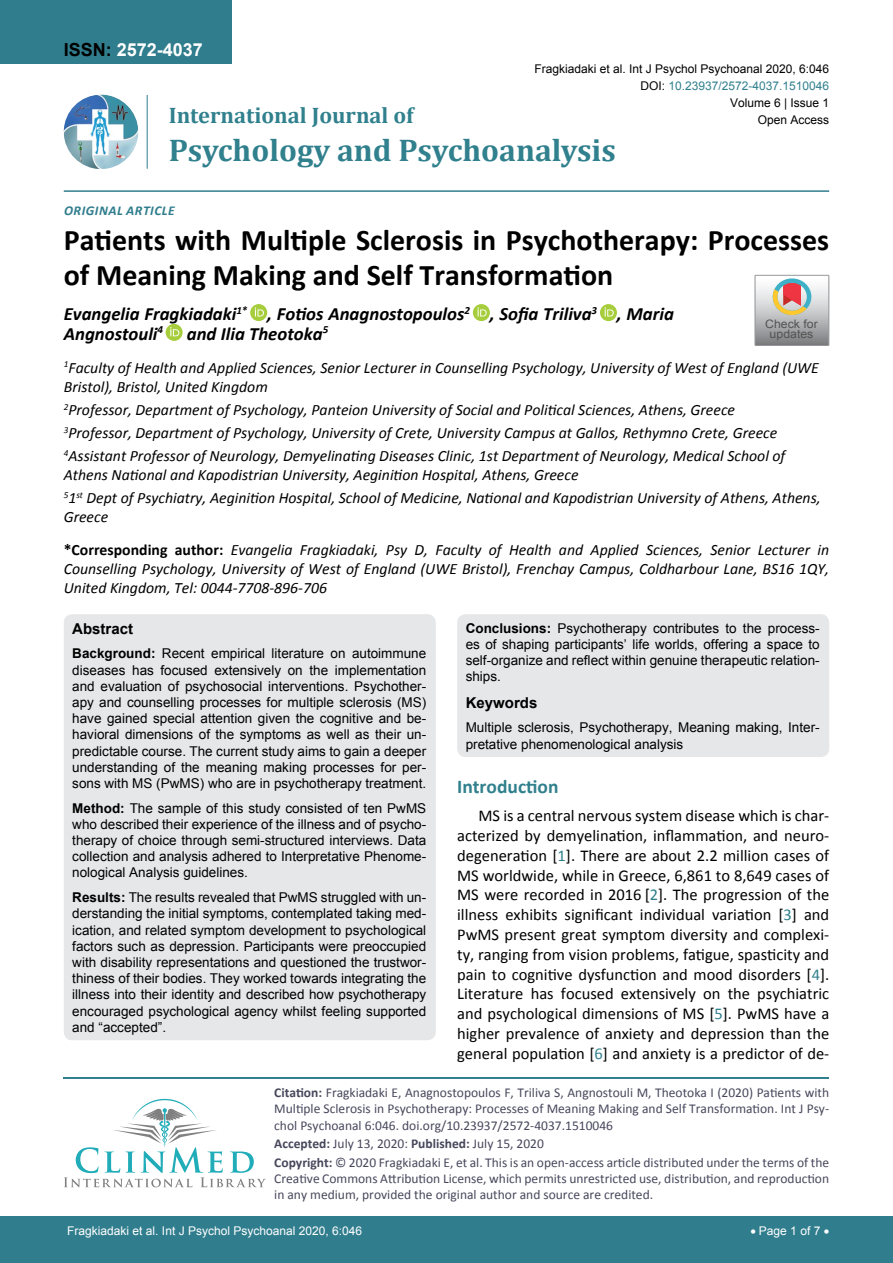
<style>
.page{position:relative;width:893px;height:1263px;background:#fff}
.page>*{position:absolute;margin:0;border:0;box-sizing:border-box;transform-origin:0 0}
.t1{font:700 31.5px "Cambria";color:#30808d}
.t2{font:700 30px/34.5px "Calibri";color:#000}
.t3{font:700 22.5px "Cambria";color:#30808d}
.t4{font:700 19.5px "Calibri";color:#30808d}
.t5{font:italic 700 18.75px/19.8px "Calibri";color:#000}
.t6{font:700 18px "Arial";color:#fff}
.t7{font:16.5px/19.8px "Calibri";color:#000;text-align:justify}
.t8{font:italic 15.75px/23.1px "Calibri";color:#000}
.t9{font:700 15px "Arial";color:#000}
.t10{font:13.5px/16.2px "Arial";color:#000;text-align:justify}
.t11{font:13.5px/16.2px "Calibri";color:#47475c}
.t12{font:italic 700 13.5px "Calibri";letter-spacing:.04em;color:#307d8d}
.t13{font:12px "Arial";color:#000}
.t14{font:12px "Arial";color:#fff}
.t15{font:12px "Arial";color:#30808d}
.t16{font:11.7px/10.1px "Arial";color:#535353;text-align:center;scale:1.06 1}
.s1{color:#000}
.s2{font-weight:700;font-style:normal}
.s3{font-weight:700}
.s4{color:#30808d}
</style>
<div class="page">
<div style="left:0;top:0;width:231px;height:64px;background:#307d8d"></div>
<img style="left:64px;top:95px;width:74px;height:74px;border-radius:37px">
<hr style="left:147px;top:95px;width:1px;height:74px;background:#307d8d">
<hr style="left:64px;top:190px;width:765px;height:2px;background:#307d8d">
<hr style="left:64px;top:1077px;width:765px;height:1px;background:#30808d">
<svg style="left:64px;top:1099px;width:202px;height:88px"></svg>
<div style="left:0;top:1217px;width:893px;height:46px;background:#307d8d"></div>
<svg style="left:250px;top:304px;width:17px;height:17px"></svg>
<svg style="left:255px;top:307px;width:9px;height:10px"></svg>
<div style="left:473px;top:304px;width:17px;height:17px;background:#a6cd3c;border-radius:50%"></div>
<svg style="left:477px;top:307px;width:10px;height:10px"></svg>
<div style="left:600px;top:304px;width:17px;height:17px;background:#a6cd3c;border-radius:50%"></div>
<svg style="left:604px;top:307px;width:10px;height:10px"></svg>
<svg style="left:166px;top:324px;width:17px;height:17px"></svg>
<svg style="left:170px;top:327px;width:10px;height:9px"></svg>
<div style="left:64px;top:614px;width:372px;height:426px;background:#e6e7e8;border-radius:9px"></div>
<div style="left:457px;top:614px;width:372px;height:143px;background:#e6e7e8;border-radius:9px"></div>
<svg style="left:755px;top:275px;width:74px;height:71px;background:#bcb6b3"></svg>
<h3 class="t6" style="left:64px;top:38px;width:141px"><span class="s1">ISSN:</span> 2572-4037</h3>
<p class="t13" style="left:534px;top:60px;width:296px">Fragkiadaki et al. Int J Psychol Psychoanal 2020, 6:046</p>
<h3 class="t3" style="left:169px;top:100px;width:246px">International Journal of</h3>
<h1 class="t1" style="left:169px;top:128px;width:448px">Psychology and Psychoanalysis</h1>
<p class="t12" style="left:64px;top:202px;width:112px">Original Article</p>
<p class="t15" style="left:640px;top:78px;width:190px"><span class="s1">DOI:</span> 10.23937/2572-4037.1510046</p>
<p class="t13" style="left:758px;top:112px;width:73px">Open Access</p>
<p class="t13" style="left:730px;top:95px;width:101px">Volume 6 | Issue 1</p>
<h2 class="t2" style="left:64px;top:223px;width:767px">Patients with Multiple Sclerosis in Psychotherapy: Processes of Meaning Making and Self Transformation</h2>
<h3 class="t5" style="left:64px;top:304px;width:612px">Evangelia Fragkiadaki<sup>1*</sup> , Fotios Anagnostopoulos<sup>2</sup> , Sofia Triliva<sup>3</sup> , Maria<br>Angnostouli<sup>4</sup></h3>
<p class="t16" style="left:765px;top:319px;width:51px">Check for updates</p>
<h3 class="t5" style="left:187px;top:324px;width:143px">and Ilia Theotoka<sup>5</sup></h3>
<p class="t8" style="left:64px;top:357px;width:757px;line-height:18.9px"><sup>1</sup>Faculty of Health and Applied Sciences, Senior Lecturer in Counselling Psychology, University of West of England (UWE<br>Bristol), Bristol, United Kingdom</p>
<p class="t8" style="left:64px;top:397px;width:723px"><sup>2</sup>Professor, Department of Psychology, Panteion University of Social and Political Sciences, Athens, Greece<br><sup>3</sup>Professor, Department of Psychology, University of Crete, University Campus at Gallos, Rethymno Crete, Greece<br><sup>4</sup>Assistant Professor of Neurology, Demyelinating Diseases Clinic, 1st Department of Neurology, Medical School of</p>
<p class="t8" style="left:64px;top:463px;width:758px">Athens National and Kapodistrian University, Aeginition Hospital, Athens, Greece<br><sup>5</sup>1<sup>st</sup> Dept of Psychiatry, Aeginition Hospital, School of Medicine, National and Kapodistrian University of Athens, Athens,</p>
<p class="t8" style="left:64px;top:500px;width:767px;line-height:33px">Greece<br><span class="s2">*Corresponding author:</span> Evangelia Fragkiadaki, Psy D, Faculty of Health and Applied Sciences, Senior Lecturer in</p>
<p class="t8" style="left:64px;top:559px;width:767px;line-height:18.9px">Counselling Psychology, University of West of England (UWE Bristol), Frenchay Campus, Coldharbour Lane, BS16 1QY,<br>United Kingdom, Tel: 0044-7708-896-706</p>
<p class="t9" style="left:72px;top:618px;width:62px">Abstract</p>
<p class="t10" style="left:72px;top:646px;width:356px"><span class="s3">Background:</span> Recent empirical literature on autoimmune diseases has focused extensively on the implementation and evaluation of psychosocial interventions. Psychother&shy;apy and counselling processes for multiple sclerosis (MS) have gained special attention given the cognitive and be&shy;havioral dimensions of the symptoms as well as their un&shy;predictable course. The current study aims to gain a deeper understanding of the meaning making processes for per&shy;sons with MS (PwMS) who are in psychotherapy treatment.</p>
<p class="t10" style="left:72px;top:800px;width:356px"><span class="s3">Method:</span> The sample of this study consisted of ten PwMS who described their experience of the illness and of psycho&shy;therapy of choice through semi-structured interviews. Data collection and analysis adhered to Interpretative Phenome&shy;nological Analysis guidelines.</p>
<p class="t10" style="left:72px;top:889px;width:355px"><span class="s3">Results:</span> The results revealed that PwMS struggled with un&shy;derstanding the initial symptoms, contemplated taking med&shy;ication, and related symptom development to psychological factors such as depression. Participants were preoccupied with disability representations and questioned the trustwor&shy;thiness of their bodies. They worked towards integrating the illness into their identity and described how psychotherapy encouraged psychological agency whilst feeling supported and “accepted”.</p>
<p class="t10" style="left:466px;top:620px;width:355px"><span class="s3">Conclusions:</span> Psychotherapy contributes to the process&shy;es of shaping participants’ life worlds, offering a space to self-organize and reflect within genuine therapeutic relation&shy;ships.</p>
<p class="t9" style="left:466px;top:692px;width:73px">Keywords</p>
<p class="t10" style="left:466px;top:720px;width:355px">Multiple sclerosis, Psychotherapy, Meaning making, Inter&shy;pretative phenomenological analysis</p>
<h3 class="t4" style="left:457px;top:774px;width:103px">Introduction</h3>
<p class="t7" style="left:457px;top:806px;width:374px;text-indent:21px">MS is a central nervous system disease which is char&shy;acterized by demyelination, inflammation, and neuro&shy;degeneration [<span class="s4">1</span>]. There are about 2.2 million cases of MS worldwide, while in Greece, 6,861 to 8,649 cases of MS were recorded in 2016 [<span class="s4">2</span>]. The progression of the illness exhibits significant individual variation [<span class="s4">3</span>] and PwMS present great symptom diversity and complexi&shy;ty, ranging from vision problems, fatigue, spasticity and pain to cognitive dysfunction and mood disorders [<span class="s4">4</span>].<br>Literature has focused extensively on the psychiatric and psychological dimensions of MS [<span class="s4">5</span>]. PwMS have a higher prevalence of anxiety and depression than the general population [<span class="s4">6</span>] and anxiety is a predictor of de-</p>
<p class="t11" style="left:274px;top:1084px;width:556px;text-align:justify"><span class="s3">Citation:</span> Fragkiadaki E, Anagnostopoulos F, Triliva S, Angnostouli M, Theotoka I (2020) Patients with Multiple Sclerosis in Psychotherapy: Processes of Meaning Making and Self Transformation. Int J Psy&shy;chol Psychoanal 6:046. doi.org/10.23937/2572-4037.1510046</p>
<p class="t11" style="left:274px;top:1134px;width:556px;line-height:18.6px"><span class="s3">Accepted:</span> July 13, 2020: <span class="s3">Published:</span> July 15, 2020<br><span class="s3">Copyright:</span> © 2020 Fragkiadaki E, et al. This is an open-access article distributed under the terms of the</p>
<p class="t11" style="left:274px;top:1170px;width:556px">Creative Commons Attribution License, which permits unrestricted use, distribution, and reproduction in any medium, provided the original author and source are credited.</p>
<p class="t14" style="left:67px;top:1223px;width:296px">Fragkiadaki et al. Int J Psychol Psychoanal 2020, 6:046</p>
<p class="t14" style="left:750px;top:1223px;width:80px">• Page 1 of 7 •</p>
</div>
